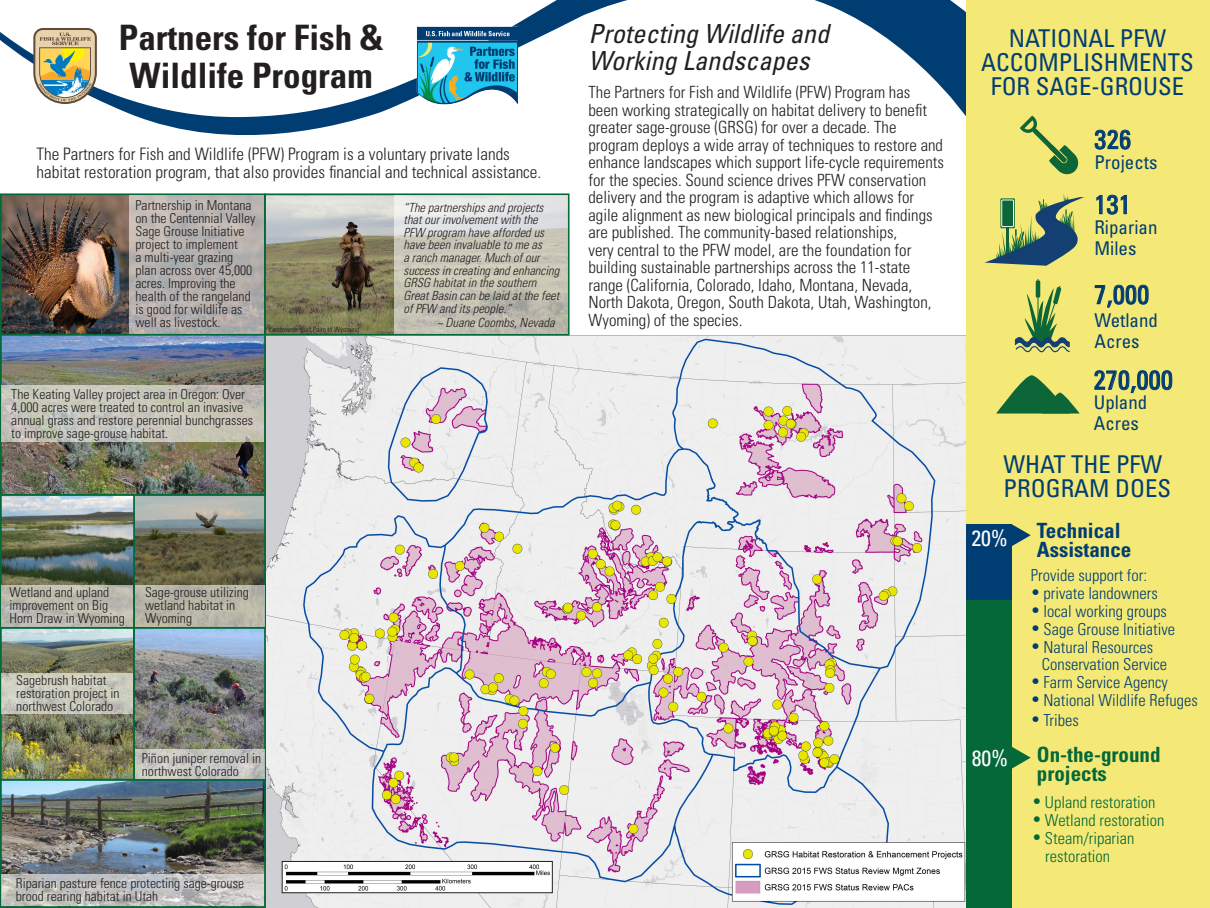
<style>
.page{position:relative;width:1210px;height:908px;background:#fff}
.page>*{position:absolute;margin:0;border:0;box-sizing:border-box;transform-origin:0 0}
.t1{font:700 condensed 35px/37.8px "Univers LT Std";color:#231f20;text-align:center}
.t2{font:italic condensed 26.25px/26.9px "Univers LT Std";color:#231f20}
.t3{font:condensed 26.25px "Univers LT Std";letter-spacing:.02em;color:#003d73}
.t4{font:condensed 24.5px/23.8px "Univers LT Std";color:#003d73}
.t5{font:condensed 22.05px "Univers LT Std";color:#fff}
.t6{font:700 condensed 21px/18.9px "Univers LT Std";color:#056839}
.t7{font:700 condensed 21px/18.9px "Univers LT Std";color:#003d73}
.t8{font:condensed 18.9px/21px "Univers LT Std";color:#003d73}
.t9{font:300 condensed 17.15px/18.2px "Univers LT Std";color:#231f20}
.t10{font:300 condensed 16.8px/17.5px "Univers LT Std";color:#231f20}
.t11{font:300 condensed 16.45px "Univers LT Std";color:#003d73}
.t12{font:300 condensed 16.45px "Univers LT Std";color:#056839}
.t13{font:300 condensed 13.65px/12.9px "Univers LT Std";color:#231f20}
.t14{font:italic 300 condensed 12.6px/12.6px "Univers LT Std";color:#231f20}
.t15{font:300 condensed 7.35px "Univers LT Std";color:#231f20}
.s1{font-weight:400;font-size:18.9px}
</style>
<div class="page">
<img style="left:3px;top:196px;width:243px;height:678px">
<div style="left:0;top:193px;width:266px;height:142px;border:2px solid #056839"></div>
<svg style="left:129px;top:195px;width:135px;height:139px;background:#b6b1ae"></svg>
<svg style="left:0;top:0;width:966px;height:135px"></svg>
<img style="left:246px;top:335px;width:720px;height:572px">
<img style="left:284px;top:863px;width:266px;height:27px">
<div style="left:282px;top:861px;width:270px;height:31px;border:1px solid #231f20"></div>
<div style="left:0;top:778px;width:266px;height:129px;border:2px solid #056839"></div>
<div style="left:0;top:334px;width:266px;height:161px;border:2px solid #056839"></div>
<div style="left:966px;top:0;width:244px;height:907px;background:#f4e976"></div>
<svg style="left:1094px;top:129px;width:36px;height:21px"></svg>
<svg style="left:1096px;top:194px;width:31px;height:21px"></svg>
<svg style="left:1094px;top:284px;width:54px;height:24px"></svg>
<svg style="left:1094px;top:370px;width:78px;height:23px"></svg>
<svg style="left:1014px;top:279px;width:56px;height:74px"></svg>
<svg style="left:996px;top:375px;width:83px;height:38px"></svg>
<svg style="left:1019px;top:115px;width:60px;height:60px"></svg>
<svg style="left:984px;top:193px;width:100px;height:73px"></svg>
<div style="left:966px;top:527px;width:45px;height:380px;background:#056839"></div>
<div style="left:966px;top:524px;width:45px;height:75px;background:#003d73"></div>
<svg style="left:1011px;top:524px;width:19px;height:22px"></svg>
<svg style="left:1011px;top:746px;width:19px;height:22px"></svg>
<svg style="left:2px;top:874px;width:262px;height:31px;background:#c2c2c1"></svg>
<div style="left:0;top:626px;width:135px;height:154px;border:2px solid #056839"></div>
<div style="left:133px;top:626px;width:133px;height:154px;border:2px solid #056839"></div>
<svg style="left:2px;top:673px;width:131px;height:40px;background:#c9c9bd"></svg>
<svg style="left:135px;top:749px;width:129px;height:29px;background:#c6c6c2"></svg>
<svg style="left:2px;top:385px;width:262px;height:56px;background:#c5c4b9"></svg>
<img style="left:267px;top:196px;width:127px;height:136px">
<div style="left:264px;top:193px;width:305px;height:142px;border:2px solid #056839"></div>
<svg style="left:394px;top:195px;width:174px;height:139px;background:#cdcbc1"></svg>
<img style="left:414px;top:26px;width:107px;height:78px">
<svg style="left:33px;top:28px;width:64px;height:76px;background:#b3b089"></svg>
<div style="left:133px;top:494px;width:133px;height:134px;border:2px solid #056839"></div>
<div style="left:0;top:494px;width:135px;height:134px;border:2px solid #056839"></div>
<svg style="left:2px;top:585px;width:131px;height:41px;background:#bbbaaf"></svg>
<svg style="left:135px;top:585px;width:129px;height:41px;background:#b7b4a7"></svg>
<p class="t1" style="left:119px;top:18px;width:266px">Partners for Fish &amp;<br>Wildlife Program</p>
<p class="t9" style="left:37px;top:145px;width:506px">The Partners for Fish and Wildlife (PFW) Program is a voluntary private lands habitat restoration program, that also provides financial and technical assistance.</p>
<p class="t13" style="left:136px;top:199px;width:121px">Partnership in Montana on the Centennial Valley<br>Sage Grouse Initiative project to implement<br>a multi-year grazing plan across over 45,000 acres. Improving the health of the rangeland is good for wildlife as well as livestock.</p>
<p class="t15" style="left:269px;top:324px;width:92px">Landowner Burt Palm in Wyoming</p>
<p class="t13" style="left:11px;top:387px;width:243px">The Keating Valley project area in Oregon: Over 4,000 acres were treated to control an invasive annual grass and restore perennial bunchgrasses to improve sage-grouse habitat.</p>
<p class="t14" style="left:403px;top:201px;width:157px">“The partnerships and projects that our involvement with the<br>PFW program have afforded us have been invaluable to me as<br>a ranch manager. Much of our success in creating and enhancing<br>GRSG habitat in the southern<br>Great Basin can be laid at the feet of PFW and its people.”</p>
<p class="t14" style="left:437px;top:316px;width:119px">~ Duane Coombs, Nevada</p>
<p class="t2" style="left:588px;top:21px;width:242px">Protecting Wildlife and<br>Working Landscapes</p>
<p class="t10" style="left:588px;top:83px;width:357px">The Partners for Fish and Wildlife (PFW) Program has been working strategically on habitat delivery to benefit greater sage-grouse (GRSG) for over a decade. The program deploys a wide array of techniques to restore and enhance landscapes which support life-cycle requirements for the species. Sound science drives PFW conservation delivery and the program is adaptive which allows for agile alignment as new biological principals and findings are published. The community-based relationships,<br>very central to the PFW model, are the foundation for building sustainable partnerships across the 11-state range (California, Colorado, Idaho, Montana, Nevada, North Dakota, Oregon, South Dakota, Utah, Washington, Wyoming) of the species.</p>
<p class="t13" style="left:10px;top:586px;width:101px">Wetland and upland improvement on Big</p>
<p class="t13" style="left:10px;top:612px;width:117px">Horn Draw in Wyoming</p>
<p class="t13" style="left:145px;top:586px;width:105px">Sage-grouse utilizing wetland habitat in<br>Wyoming</p>
<p class="t13" style="left:16px;top:673px;width:105px">Sagebrush habitat restoration project in northwest Colorado</p>
<p class="t13" style="left:142px;top:751px;width:121px">Piñon juniper removal in northwest Colorado</p>
<p class="t13" style="left:16px;top:876px;width:230px">Riparian pasture fence protecting sage-grouse brood rearing habitat in Utah</p>
<p class="t4" style="left:981px;top:26px;width:214px;text-align:center">NATIONAL PFW<br>ACCOMPLISHMENTS<br>FOR SAGE-GROUSE</p>
<p class="t3" style="left:1094px;top:123px;width:38px">326</p>
<p class="t8" style="left:1094px;top:152px;width:64px">Projects</p>
<p class="t3" style="left:1094px;top:188px;width:38px">131</p>
<p class="t8" style="left:1094px;top:217px;width:64px">Riparian<br>Miles</p>
<p class="t3" style="left:1094px;top:278px;width:56px">7,000</p>
<p class="t8" style="left:1094px;top:309px;width:65px">Wetland<br>Acres</p>
<p class="t3" style="left:1093px;top:363px;width:80px">270,000</p>
<p class="t8" style="left:1093px;top:391px;width:55px">Upland<br>Acres</p>
<p class="t4" style="left:1003px;top:451px;width:169px;line-height:24.1px">WHAT THE PFW<br>PROGRAM DOES</p>
<p class="t5" style="left:971px;top:523px;width:38px">20%</p>
<p class="t5" style="left:971px;top:743px;width:38px">80%</p>
<p class="t7" style="left:1037px;top:520px;width:96px">Technical<br>Assistance</p>
<p class="t11" style="left:1031px;top:565px;width:118px">Provide support for:</p>
<p class="t11" style="left:1032px;top:583px;width:127px"><span class="s1">•</span> private landowners</p>
<p class="t11" style="left:1032px;top:601px;width:136px"><span class="s1">•</span> local working groups</p>
<p class="t11" style="left:1032px;top:618px;width:144px"><span class="s1">•</span> Sage Grouse Initiative</p>
<p class="t11" style="left:1032px;top:636px;width:122px"><span class="s1">•</span> Natural Resources</p>
<p class="t11" style="left:1042px;top:654px;width:127px">Conservation Service</p>
<p class="t11" style="left:1032px;top:672px;width:137px"><span class="s1">•</span> Farm Service Agency</p>
<p class="t11" style="left:1032px;top:690px;width:167px"><span class="s1">•</span> National Wildlife Refuges</p>
<p class="t11" style="left:1032px;top:710px;width:48px"><span class="s1">•</span> Tribes</p>
<p class="t6" style="left:1037px;top:744px;width:125px">On-the-ground projects</p>
<p class="t12" style="left:1034px;top:792px;width:123px"><span class="s1">•</span> Upland restoration</p>
<p class="t12" style="left:1034px;top:809px;width:132px"><span class="s1">•</span> Wetland restoration</p>
<p class="t12" style="left:1034px;top:827px;width:102px"><span class="s1">•</span> Steam/riparian</p>
<p class="t12" style="left:1045px;top:845px;width:66px">restoration</p>
</div>
